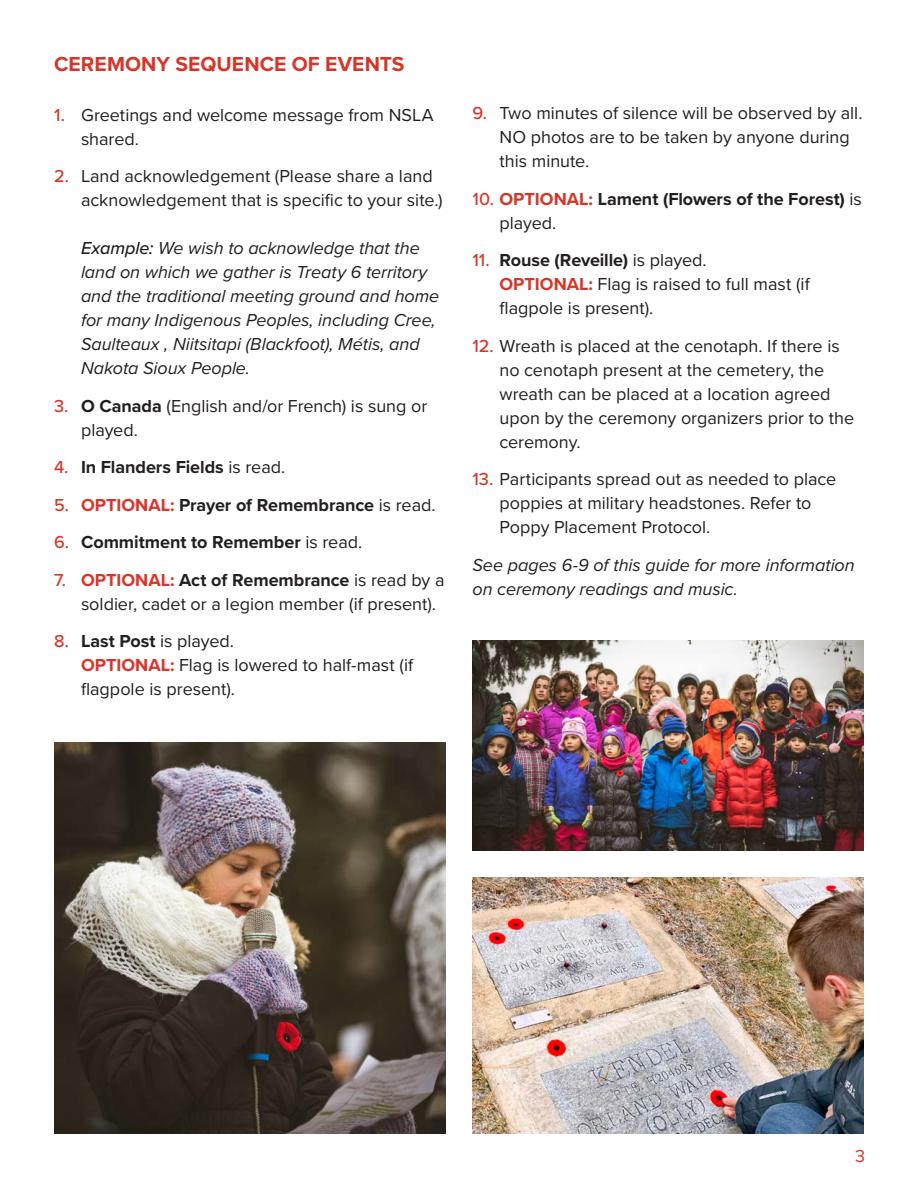
<style>
.page{position:relative;width:918px;height:1188px;background:#fff}
.page>*{position:absolute;margin:0;border:0;box-sizing:border-box;transform-origin:0 0}
.NSLA_Section_Title{font:700 21px "Proxima Nova";letter-spacing:.005em;color:#d73527}
.t1{font:18px/24px "Proxima Nova";color:#231f20}
.NSLA_Numbered_List{font:italic 18px/24px "Proxima Nova";letter-spacing:-.005em;color:#231f20}
.t2{font:700 18px/24px "Proxima Nova";color:#231f20}
.t3{font:18px "Proxima Nova";color:#d73527}
.s1{font-weight:500;color:#d73527}
.s2{font-weight:500}
.s3{font-weight:700}
.s4{font-weight:400}
.s5{color:#d73527}
.s6{font-weight:700;color:#d73527}
</style>
<div class="page">
<img style="left:54px;top:742px;width:392px;height:392px">
<img style="left:472px;top:641px;width:392px;height:210px">
<img style="left:472px;top:878px;width:392px;height:255px">
<p class="NSLA_Section_Title" style="left:54px;top:48px;width:352px">CEREMONY SEQUENCE OF EVENTS</p>
<p class="t1" style="left:81px;top:102px;width:354px;text-indent:-27px"><span class="s1">1.</span> Greetings and welcome message from NSLA shared.</p>
<p class="t1" style="left:81px;top:163px;width:363px;text-indent:-27px"><span class="s1">2.</span> Land acknowledgement (Please share a land acknowledgement that is specific to your site.)</p>
<p class="NSLA_Numbered_List" style="left:81px;top:235px;width:360px"><span class="s2">Example:</span> We wish to acknowledge that the land on which we gather is Treaty 6 territory and the traditional meeting ground and home for many Indigenous Peoples, including Cree, Saulteaux , Niitsitapi (Blackfoot), Métis, and Nakota Sioux People.</p>
<p class="t1" style="left:81px;top:393px;width:348px;text-indent:-27px"><span class="s1">3.</span> <span class="s3">O Canada</span> (English and/or French) is sung or played.</p>
<p class="t2" style="left:54px;top:455px;width:233px"><span class="s1">4.</span> In Flanders Fields <span class="s4">is read.</span></p>
<p class="t2" style="left:54px;top:492px;width:383px"><span class="s1">5.</span> <span class="s5">OPTIONAL:</span> Prayer of Remembrance <span class="s4">is read.</span></p>
<p class="t2" style="left:54px;top:530px;width:310px"><span class="s1">6.</span> Commitment to Remember <span class="s4">is read.</span></p>
<p class="t1" style="left:81px;top:567px;width:365px;text-indent:-27px"><span class="s1">7.</span> <span class="s6">OPTIONAL:</span> <span class="s3">Act of Remembrance</span> is read by a soldier, cadet or a legion member (if present).</p>
<p class="t1" style="left:81px;top:628px;width:334px;text-indent:-27px"><span class="s1">8.</span> <span class="s3">Last Post</span> is played.<br><span class="s6">OPTIONAL:</span> Flag is lowered to half-mast (if flagpole is present).</p>
<p class="t1" style="left:500px;top:100px;width:364px;text-indent:-27px"><span class="s1">9.</span> Two minutes of silence will be observed by all.<br>NO photos are to be taken by anyone during this minute.</p>
<p class="t2" style="left:500px;top:186px;width:364px;text-indent:-27px"><span class="s1">10.</span> <span class="s5">OPTIONAL:</span> Lament (Flowers of the Forest) <span class="s4">is played.</span></p>
<p class="t1" style="left:500px;top:247px;width:312px;text-indent:-27px"><span class="s1">11.</span> <span class="s3">Rouse (Reveille)</span> is played.<br><span class="s6">OPTIONAL:</span> Flag is raised to full mast (if flagpole is present).</p>
<p class="t1" style="left:500px;top:333px;width:356px;text-indent:-27px"><span class="s1">12.</span> Wreath is placed at the cenotaph. If there is no cenotaph present at the cemetery, the wreath can be placed at a location agreed upon by the ceremony organizers prior to the ceremony.</p>
<p class="t1" style="left:500px;top:466px;width:338px;text-indent:-27px"><span class="s1">13.</span> Participants spread out as needed to place poppies at military headstones. Refer to<br>Poppy Placement Protocol.</p>
<p class="NSLA_Numbered_List" style="left:472px;top:552px;width:384px">See pages 6-9 of this guide for more information on ceremony readings and music.</p>
<p class="t3" style="left:855px;top:1143px;width:12px">3</p>
</div>
